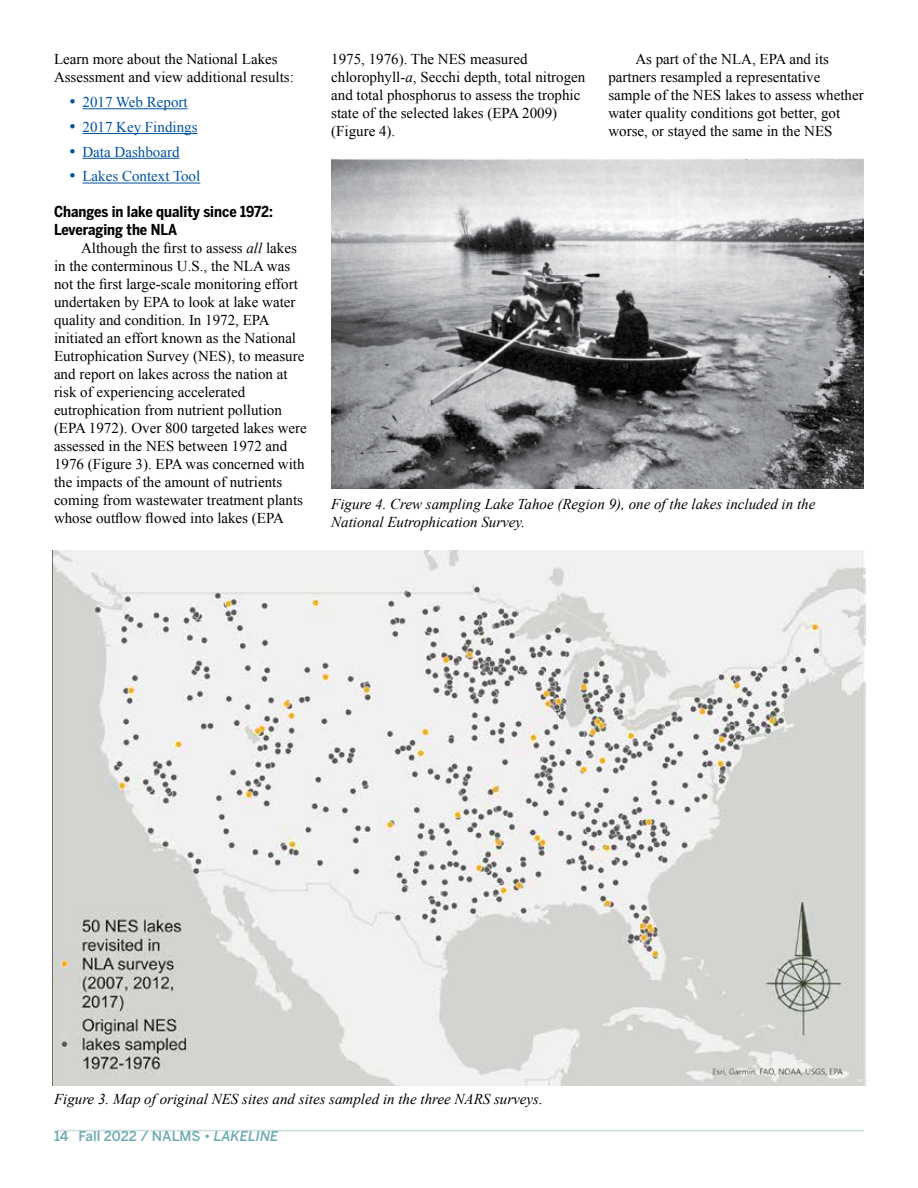
<style>
.page{position:relative;width:918px;height:1188px;background:#fff}
.page>*{position:absolute;margin:0;border:0;box-sizing:border-box;transform-origin:0 0}
.t1{font:15px/18px "Times New Roman";color:#000}
.t2{font:italic 15px/18px "Times New Roman";color:#000}
.t3{font:15px "Times New Roman";color:#00529c}
.t4{font:700 15px/18px "Benton Sans Cond";color:#000}
.t5{font:500 13.5px "Benton Sans";color:#6daaaf}
.s1{font-style:italic}
</style>
<div class="page">
<hr style="left:54px;top:1130px;width:810px;height:1px;background:#ccdddf">
<hr style="left:82px;top:108px;width:106px;height:1px;background:#00529c">
<hr style="left:82px;top:133px;width:116px;height:1px;background:#00529c">
<hr style="left:82px;top:158px;width:98px;height:1px;background:#00529c">
<hr style="left:82px;top:183px;width:118px;height:1px;background:#00529c">
<img style="left:331px;top:158px;width:533px;height:330px">
<img style="left:53px;top:551px;width:812px;height:534px">
<p class="t1" style="left:54px;top:50px;width:241px">Learn more about the National Lakes<br>Assessment and view additional results:</p>
<p class="t3" style="left:69px;top:94px;width:120px">• 2017 Web Report</p>
<p class="t3" style="left:69px;top:119px;width:130px">• 2017 Key Findings</p>
<p class="t3" style="left:69px;top:143px;width:112px">• Data Dashboard</p>
<p class="t3" style="left:69px;top:168px;width:133px">• Lakes Context Tool</p>
<p class="t4" style="left:54px;top:203px;width:220px">Changes in lake quality since 1972:<br>Leveraging the NLA</p>
<p class="t1" style="left:54px;top:239px;width:254px;text-indent:27px">Although the first to assess <span class="s1">all</span> lakes in the conterminous U.S., the NLA was not the first large-scale monitoring effort undertaken by EPA to look at lake water quality and condition. In 1972, EPA initiated an effort known as the National Eutrophication Survey (NES), to measure and report on lakes across the nation at risk of experiencing accelerated eutrophication from nutrient pollution (EPA 1972). Over 800 targeted lakes were assessed in the NES between 1972 and 1976 (Figure 3). EPA was concerned with the impacts of the amount of nutrients coming from wastewater treatment plants whose outflow flowed into lakes (EPA</p>
<p class="t1" style="left:331px;top:50px;width:256px">1975, 1976). The NES measured chlorophyll-<span class="s1">a</span>, Secchi depth, total nitrogen and total phosphorus to assess the trophic state of the selected lakes (EPA 2009) (Figure 4).</p>
<p class="t1" style="left:608px;top:50px;width:257px;text-indent:27px">As part of the NLA, EPA and its partners resampled a representative sample of the NES lakes to assess whether water quality conditions got better, got worse, or stayed the same in the NES</p>
<p class="t2" style="left:331px;top:495px;width:486px">Figure 4. Crew sampling Lake Tahoe (Region 9), one of the lakes included in the<br>National Eutrophication Survey.</p>
<p class="t2" style="left:54px;top:1090px;width:490px">Figure 3. Map of original NES sites and sites sampled in the three NARS surveys.</p>
<p class="t5" style="left:54px;top:1128px;width:226px">14 Fall 2022 / NALMS • <span class="s1">LAKELINE</span></p>
</div>
